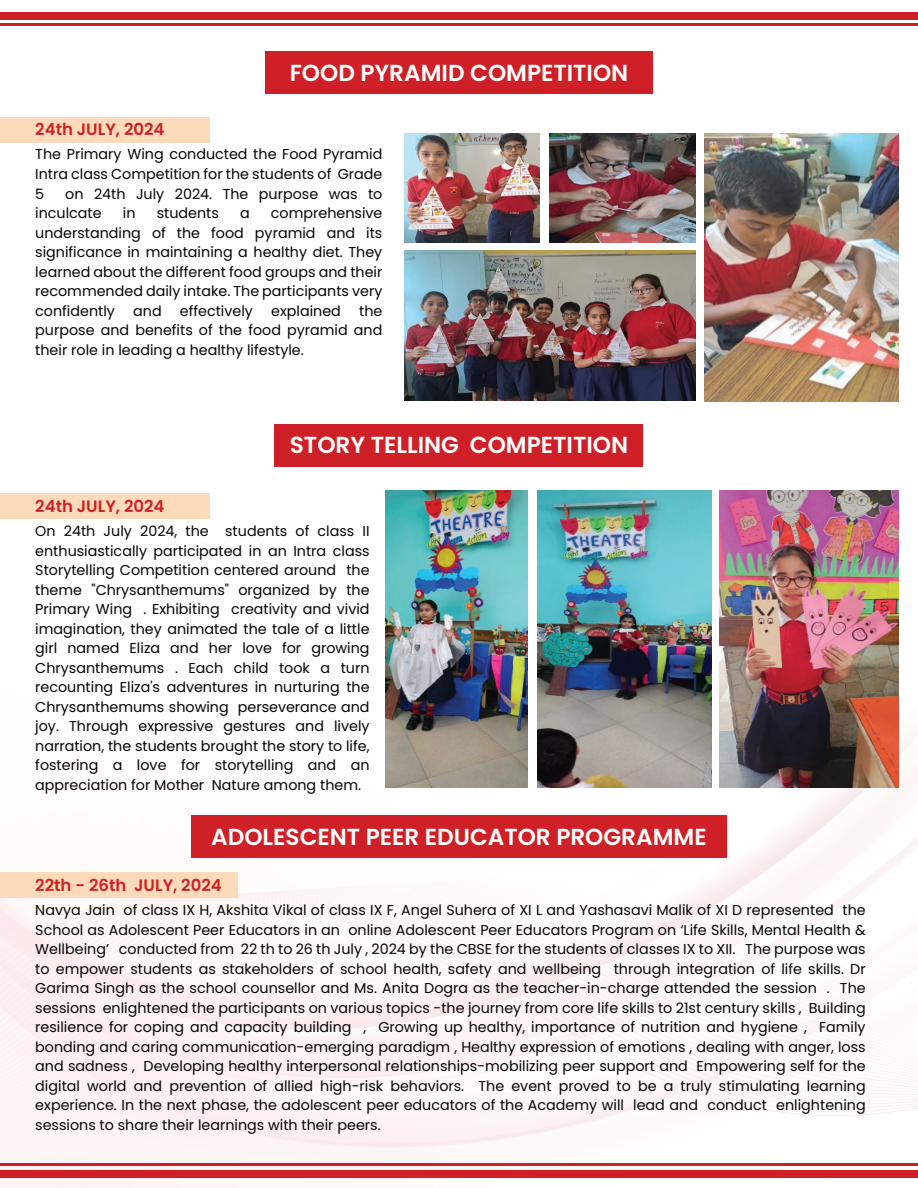
<style>
.page{position:relative;width:918px;height:1188px;background:#fff}
.page>*{position:absolute;margin:0;border:0;box-sizing:border-box;transform-origin:0 0}
.t1{font:600 23.25px "Poppins";color:#fff}
.t2{font:600 16.5px "Poppins";color:#ce2026}
.t3{font:14.25px/19.5px "Poppins";color:#050504;text-align:justify}
</style>
<div class="page">
<img style="left:0;top:576px;width:918px;height:612px">
<hr style="left:0;top:23px;width:918px;height:3px;background:#ce2026">
<div style="left:0;top:12px;width:918px;height:7px;background:#ce2026"></div>
<hr style="left:0;top:1163px;width:918px;height:3px;background:#ce2026">
<div style="left:0;top:1170px;width:918px;height:8px;background:#ce2026"></div>
<div style="left:265px;top:52px;width:388px;height:42px;background:#ce2026"></div>
<div style="left:0;top:117px;width:210px;height:25px;background:#fddaba"></div>
<div style="left:0;top:494px;width:210px;height:25px;background:#fddaba"></div>
<div style="left:0;top:873px;width:238px;height:25px;background:#fddaba"></div>
<div style="left:275px;top:425px;width:368px;height:42px;background:#ce2026"></div>
<div style="left:191px;top:816px;width:536px;height:42px;background:#ce2026"></div>
<img style="left:405px;top:250px;width:290px;height:150px">
<img style="left:704px;top:133px;width:195px;height:269px">
<img style="left:537px;top:491px;width:174px;height:296px">
<img style="left:720px;top:491px;width:179px;height:296px">
<img style="left:385px;top:491px;width:143px;height:296px">
<img style="left:550px;top:133px;width:145px;height:110px">
<img style="left:405px;top:133px;width:134px;height:110px">
<h1 class="t1" style="left:290px;top:59px;width:340px">FOOD PYRAMID COMPETITION</h1>
<p class="t2" style="left:35px;top:120px;width:131px">24th JULY, 2024</p>
<p class="t3" style="left:35px;top:145px;width:349px">The Primary Wing conducted the Food Pyramid Intra class Competition for the students of Grade 5</p>
<p class="t3" style="left:35px;top:184px;width:349px;text-indent:30px">on 24th July 2024. The purpose was to inculcate</p>
<p class="t3" style="left:35px;top:203px;width:349px;text-indent:236px">comprehensive understanding of the food pyramid and its significance in maintaining a healthy diet. They learned about the different food groups and their recommended daily intake. The participants very confidently</p>
<p class="t3" style="left:123px;top:203px;width:14px">in</p>
<p class="t3" style="left:157px;top:203px;width:64px">students</p>
<p class="t3" style="left:240px;top:203px;width:11px">a</p>
<p class="t3" style="left:133px;top:301px;width:30px">and</p>
<p class="t3" style="left:180px;top:301px;width:74px">effectively</p>
<p class="t3" style="left:271px;top:301px;width:71px">explained</p>
<p class="t3" style="left:35px;top:301px;width:349px;text-indent:324px">the purpose and benefits of the food pyramid and their role in leading a healthy lifestyle.</p>
<h1 class="t1" style="left:290px;top:432px;width:340px">STORY TELLING COMPETITION</h1>
<p class="t2" style="left:35px;top:497px;width:131px">24th JULY, 2024</p>
<p class="t3" style="left:35px;top:521px;width:336px">On 24th July 2024, the students of class II enthusiastically participated in an Intra class Storytelling Competition centered around the theme "Chrysanthemums" organized by the Primary Wing . Exhibiting creativity and vivid imagination, they animated the tale of a little girl named Eliza and her love for growing Chrysanthemums . Each child took a turn recounting Eliza's adventures in nurturing the Chrysanthemums showing perseverance and joy. Through expressive gestures and lively narration, the students brought the story to life, fostering a love for storytelling and an appreciation for Mother Nature among them.</p>
<h1 class="t1" style="left:211px;top:823px;width:497px">ADOLESCENT PEER EDUCATOR PROGRAMME</h1>
<p class="t2" style="left:35px;top:876px;width:188px">22th - 26th JULY, 2024</p>
<p class="t3" style="left:35px;top:901px;width:832px">Navya Jain of class IX H, Akshita Vikal of class IX F, Angel Suhera of XI L and Yashasavi Malik of XI D represented the School as Adolescent Peer Educators in an online Adolescent Peer Educators Program on ‘Life Skills, Mental Health &amp; Wellbeing’ conducted from 22 th to 26 th July , 2024 by the CBSE for the students of classes IX to XII. The purpose was to empower students as stakeholders of school health, safety and wellbeing through integration of life skills. Dr Garima Singh as the school counsellor and Ms. Anita Dogra as the teacher-in-charge attended the session . The sessions enlightened the participants on various topics -the journey from core life skills to 21st century skills , Building resilience for coping and capacity building , Growing up healthy, importance of nutrition and hygiene , Family bonding and caring communication-emerging paradigm , Healthy expression of emotions , dealing with anger, loss and sadness , Developing healthy interpersonal relationships-mobilizing peer support and Empowering self for the digital world and prevention of allied high-risk behaviors. The event proved to be a truly stimulating learning experience. In the next phase, the adolescent peer educators of the Academy will lead and conduct enlightening sessions to share their learnings with their peers.</p>
</div>
